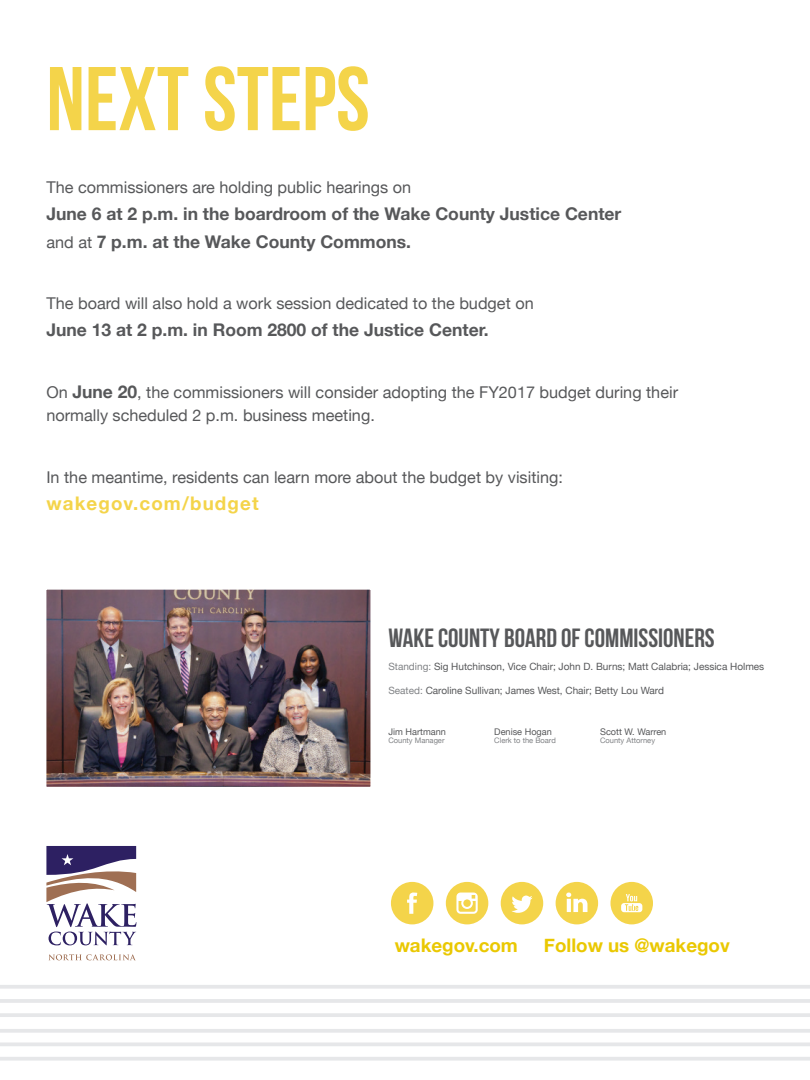
<style>
.page{position:relative;width:810px;height:1080px;background:#fff}
.page>*{position:absolute;margin:0;border:0;box-sizing:border-box;transform-origin:0 0}
.t1{font:700 90.25px "Bebas Neue";color:#f4d44a}
.t2{font:700 26.25px "Bebas Neue";color:#57585a}
.t3{font:700 18.75px "Helvetica Neue";color:#eac802}
.t4{font:700 18.75px "Helvetica Neue";letter-spacing:.06em;color:#f4d44a}
.t5{font:700 17.5px/27.5px "Helvetica Neue";color:#57585a}
.t6{font:16.25px/23.8px "Helvetica Neue";color:#57585a}
.t7{font:10px "Helvetica Neue";color:#57585a}
.t8{font:9.12px "Helvetica Neue";color:#57585a}
.t9{font:7.5px "Helvetica Neue";color:#808285}
.s1{font-weight:400;font-size:16.25px}
.s2{font-weight:700;font-size:17.5px}
.s3{color:#808285}
</style>
<div class="page">
<svg style="left:0;top:846px;width:810px;height:171px"></svg>
<svg style="left:0;top:1029px;width:810px;height:32px"></svg>
<img style="left:47px;top:591px;width:322px;height:195px">
<div style="left:41px;top:585px;width:334px;height:207px;border:5px solid #fff"></div>
<div style="left:501px;top:882px;width:42px;height:42px;background:#f4d44a;border-radius:50%"></div>
<svg style="left:511px;top:896px;width:22px;height:17px"></svg>
<div style="left:391px;top:882px;width:42px;height:42px;background:#f4d44a;border-radius:50%"></div>
<svg style="left:407px;top:893px;width:10px;height:21px"></svg>
<div style="left:610px;top:882px;width:43px;height:42px;background:#f4d44a;border-radius:50%"></div>
<svg style="left:621px;top:894px;width:21px;height:18px"></svg>
<div style="left:556px;top:882px;width:42px;height:42px;background:#f4d44a;border-radius:50%"></div>
<svg style="left:566px;top:893px;width:21px;height:19px"></svg>
<div style="left:446px;top:882px;width:42px;height:42px;background:#f4d44a;border-radius:50%"></div>
<svg style="left:456px;top:893px;width:22px;height:21px"></svg>
<svg style="left:46px;top:846px;width:90px;height:99px"></svg>
<svg style="left:48px;top:954px;width:88px;height:6px"></svg>
<p class="t1" style="left:46px;top:49px;width:325px">NEXT STEPS</p>
<p class="t6" style="left:46px;top:176px;width:366px">The commissioners are holding public hearings on</p>
<p class="t5" style="left:46px;top:201px;width:576px">June 6 at 2 p.m. in the boardroom of the Wake County Justice Center <span class="s1">and at</span> 7 p.m. at the Wake County Commons.</p>
<p class="t6" style="left:46px;top:292px;width:489px">The board will also hold a work session dedicated to the budget on</p>
<p class="t5" style="left:46px;top:317px;width:444px">June 13 at 2 p.m. in Room 2800 of the Justice Center.</p>
<p class="t6" style="left:46px;top:381px;width:633px">On <span class="s2">June 20</span>, the commissioners will consider adopting the FY2017 budget during their normally scheduled 2 p.m. business meeting.</p>
<p class="t6" style="left:46px;top:466px;width:518px">In the meantime, residents can learn more about the budget by visiting:</p>
<p class="t4" style="left:46px;top:489px;width:214px">wakegov.com/budget</p>
<p class="t2" style="left:388px;top:624px;width:328px">WAKE COUNTY BOARD OF COMMISSIONERS</p>
<p class="t7" style="left:388px;top:659px;width:377px"><span class="s3">Standing:</span> Sig Hutchinson, Vice Chair; John D. Burns; Matt Calabria; Jessica Holmes</p>
<p class="t7" style="left:388px;top:683px;width:277px"><span class="s3">Seated:</span> Caroline Sullivan; James West, Chair; Betty Lou Ward</p>
<p class="t8" style="left:388px;top:725px;width:59px">Jim Hartmann</p>
<p class="t9" style="left:388px;top:735px;width:58px">County Manager</p>
<p class="t8" style="left:600px;top:725px;width:68px">Scott W. Warren</p>
<p class="t9" style="left:600px;top:735px;width:56px">County Attorney</p>
<p class="t8" style="left:494px;top:725px;width:59px">Denise Hogan</p>
<p class="t9" style="left:494px;top:735px;width:63px">Clerk to the Board</p>
<p class="t3" style="left:395px;top:930px;width:125px">wakegov.com</p>
<p class="t3" style="left:544px;top:930px;width:187px">Follow us @wakegov</p>
</div>
